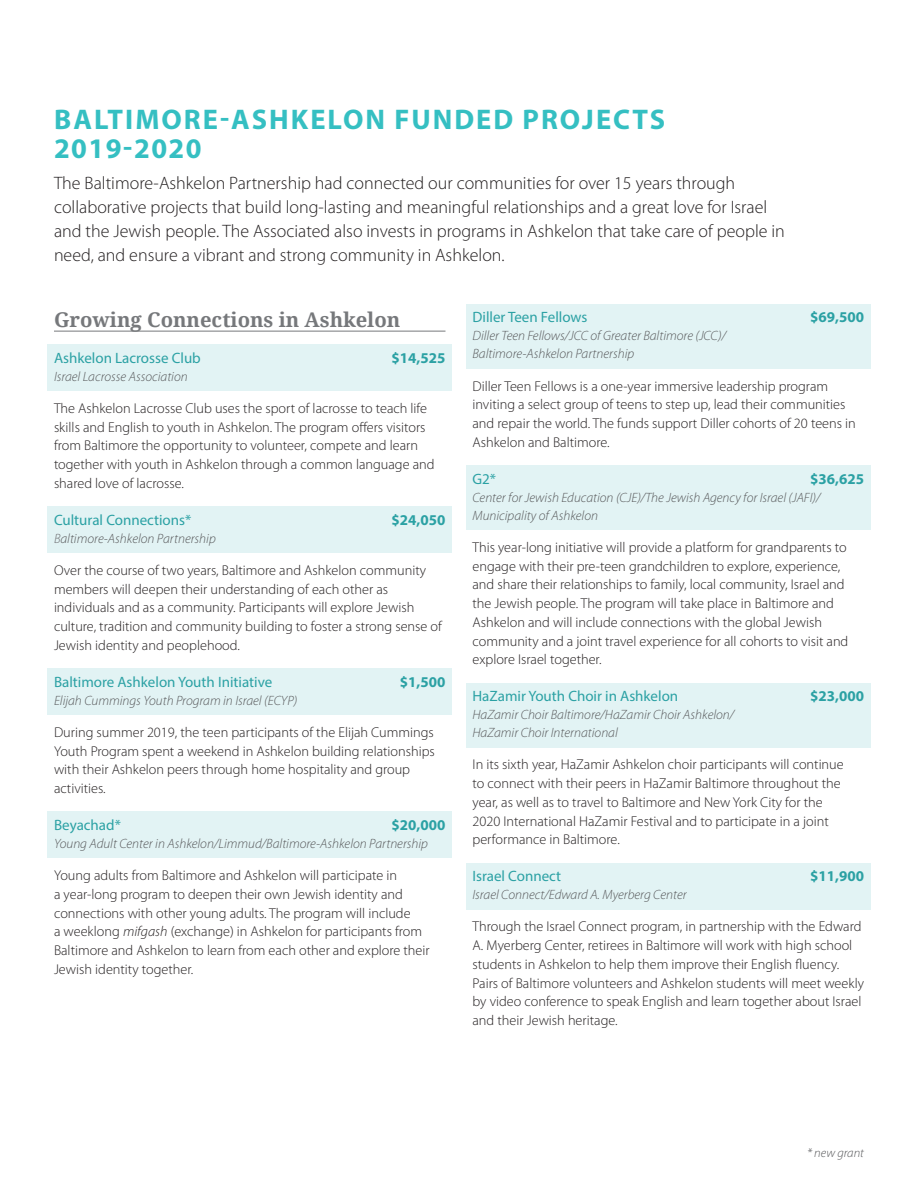
<style>
.page{position:relative;width:918px;height:1188px;background:#fff}
.page>*{position:absolute;margin:0;border:0;box-sizing:border-box;transform-origin:0 0}
.t1{font:700 28.5px/28.5px "Myriad Pro";letter-spacing:.07em;color:#35bfc2}
.t2{font:700 20.25px "Droid Serif";color:#76787b}
.t3{font:300 18px/24px "Myriad Pro";color:#231f20}
.t4{font:15px "Myriad Pro";color:#2ba1a4}
.t5{font:700 15px "Myriad Pro";color:#2ba1a4}
.body__no_space_at_bo{font:300 14.25px/18.8px "Myriad Pro";color:#231f20}
.t6{font:italic 300 13.5px/18px "Myriad Pro";color:#57585a}
.t7{font:italic 300 12.75px "Myriad Pro";color:#57585a}
.s1{color:#6c6d70}
.s2{font-style:italic}
</style>
<div class="page">
<hr style="left:54px;top:331px;width:392px;height:1px;background:#76787b">
<div style="left:47px;top:345px;width:405px;height:46px;background:#e2f3f4"></div>
<div style="left:47px;top:507px;width:405px;height:46px;background:#e2f3f4"></div>
<div style="left:47px;top:669px;width:405px;height:46px;background:#e2f3f4"></div>
<div style="left:47px;top:812px;width:405px;height:46px;background:#e2f3f4"></div>
<div style="left:466px;top:304px;width:405px;height:64px;background:#e2f3f4"></div>
<div style="left:466px;top:466px;width:405px;height:64px;background:#e2f3f4"></div>
<div style="left:466px;top:683px;width:405px;height:64px;background:#e2f3f4"></div>
<div style="left:466px;top:863px;width:405px;height:46px;background:#e2f3f4"></div>
<p class="t1" style="left:54px;top:105px;width:613px">BALTIMORE-ASHKELON FUNDED PROJECTS<br>2019-2020</p>
<p class="t3" style="left:54px;top:171px;width:732px">The Baltimore-Ashkelon Partnership had connected our communities for over 15 years through collaborative projects that build long-lasting and meaningful relationships and a great love for Israel and the Jewish people. The Associated also invests in programs in Ashkelon that take care of people in need, and ensure a vibrant and strong community in Ashkelon.</p>
<p class="t2" style="left:54px;top:308px;width:348px">Growing Connections in Ashkelon</p>
<p class="t4" style="left:54px;top:348px;width:148px">Ashkelon Lacrosse Club</p>
<p class="t5" style="left:392px;top:348px;width:55px">$14,525</p>
<p class="t6" style="left:54px;top:367px;width:135px">Israel Lacrosse Association</p>
<p class="body__no_space_at_bo" style="left:54px;top:399px;width:382px">The Ashkelon Lacrosse Club uses the sport of lacrosse to teach life skills and English to youth in Ashkelon. The program offers visitors from Baltimore the opportunity to volunteer, compete and learn together with youth in Ashkelon through a common language and shared love of lacrosse.</p>
<p class="t4" style="left:54px;top:510px;width:139px">Cultural Connections*</p>
<p class="t5" style="left:392px;top:510px;width:55px">$24,050</p>
<p class="t6" style="left:54px;top:529px;width:163px"><span class="s1">B</span>altimore-Ashkelon Partnership</p>
<p class="body__no_space_at_bo" style="left:54px;top:561px;width:389px">Over the course of two years, Baltimore and Ashkelon community members will deepen their understanding of each other as individuals and as a community. Participants will explore Jewish culture, tradition and community building to foster a strong sense of Jewish identity and peoplehood.</p>
<p class="t4" style="left:54px;top:672px;width:220px">Baltimore Ashkelon Youth Initiative</p>
<p class="t5" style="left:400px;top:672px;width:47px">$1,500</p>
<p class="t6" style="left:54px;top:691px;width:245px">Elijah Cummings Youth Program in Israel (ECYP)</p>
<p class="body__no_space_at_bo" style="left:54px;top:723px;width:382px">During summer 2019, the teen participants of the Elijah Cummings Youth Program spent a weekend in Ashkelon building relationships with their Ashkelon peers through home hospitality and group activities.</p>
<p class="t4" style="left:54px;top:816px;width:68px">Beyachad*</p>
<p class="t5" style="left:392px;top:815px;width:55px">$20,000</p>
<p class="t6" style="left:54px;top:835px;width:376px">Young Adult Center in Ashkelon/Limmud/Baltimore-Ashkelon Partnership</p>
<p class="body__no_space_at_bo" style="left:54px;top:866px;width:377px">Young adults from Baltimore and Ashkelon will participate in<br>a year-long program to deepen their own Jewish identity and connections with other young adults. The program will include<br>a weeklong <span class="s2">mifgash</span> (exchange) in Ashkelon for participants from Baltimore and Ashkelon to learn from each other and explore their Jewish identity together.</p>
<p class="t4" style="left:472px;top:308px;width:116px">Diller Teen Fellows</p>
<p class="t5" style="left:810px;top:307px;width:55px">$69,500</p>
<p class="t6" style="left:472px;top:327px;width:255px">Diller Teen Fellows/JCC of Greater Baltimore (JCC)/<br>Baltimore-Ashkelon Partnership</p>
<p class="body__no_space_at_bo" style="left:472px;top:377px;width:385px">Diller Teen Fellows is a one-year immersive leadership program inviting a select group of teens to step up, lead their communities and repair the world. The funds support Diller cohorts of 20 teens in Ashkelon and Baltimore.</p>
<p class="t4" style="left:472px;top:469px;width:25px">G2*</p>
<p class="t5" style="left:810px;top:469px;width:55px">$36,625</p>
<p class="t6" style="left:472px;top:488px;width:350px">Center for Jewish Education (CJE)/The Jewish Agency for Israel (JAFI)/<br>Municipality of Ashkelon</p>
<p class="body__no_space_at_bo" style="left:472px;top:538px;width:377px">This year-long initiative will provide a platform for grandparents to engage with their pre-teen grandchildren to explore, experience, and share their relationships to family, local community, Israel and the Jewish people. The program will take place in Baltimore and Ashkelon and will include connections with the global Jewish community and a joint travel experience for all cohorts to visit and explore Israel together.</p>
<p class="t4" style="left:472px;top:687px;width:207px">HaZamir Youth Choir in Ashkelon</p>
<p class="t5" style="left:810px;top:686px;width:55px">$23,000</p>
<p class="t6" style="left:472px;top:706px;width:263px">HaZamir Choir Baltimore/HaZamir Choir Ashkelon/<br>HaZamir Choir International</p>
<p class="body__no_space_at_bo" style="left:472px;top:755px;width:373px">In its sixth year, HaZamir Ashkelon choir participants will continue to connect with their peers in HaZamir Baltimore throughout the year, as well as to travel to Baltimore and New York City for the 2020 International HaZamir Festival and to participate in a joint performance in Baltimore.</p>
<p class="t4" style="left:472px;top:867px;width:90px">Israel Connect</p>
<p class="t5" style="left:810px;top:866px;width:55px">$11,900</p>
<p class="t6" style="left:472px;top:886px;width:216px">Israel Connect/Edward A. Myerberg Center</p>
<p class="body__no_space_at_bo" style="left:472px;top:917px;width:393px">Through the Israel Connect program, in partnership with the Edward A. Myerberg Center, retirees in Baltimore will work with high school students in Ashkelon to help them improve their English fluency.<br>Pairs of Baltimore volunteers and Ashkelon students will meet weekly by video conference to speak English and learn together about Israel and their Jewish heritage.</p>
<p class="t7" style="left:807px;top:1146px;width:58px">* new grant</p>
</div>
